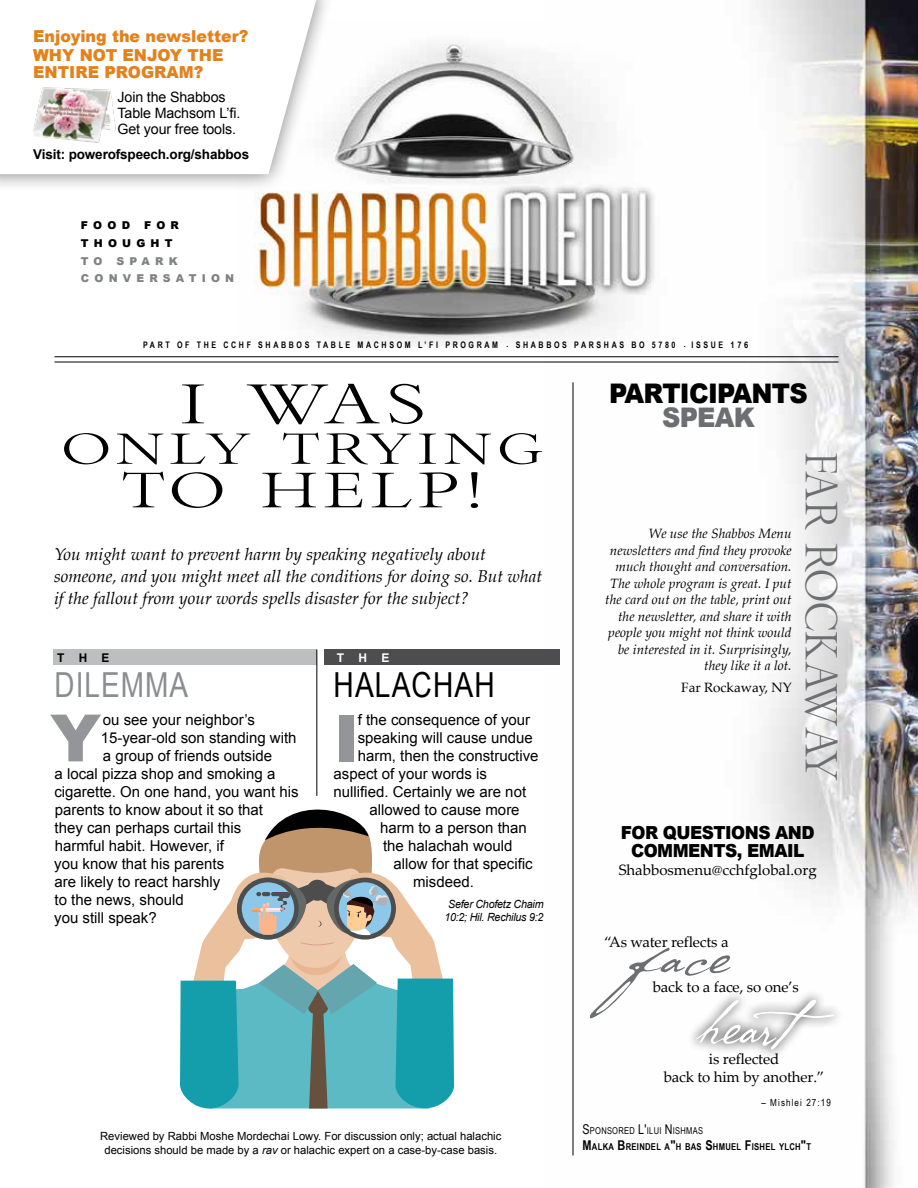
<style>
.page{position:relative;width:918px;height:1188px;background:#fff}
.page>*{position:absolute;margin:0;border:0;box-sizing:border-box;transform-origin:0 0}
.t1{font:74.25px "P22 Cezanne Pro";letter-spacing:-.01em;color:#fff;scale:.83 1}
.t2{font:69px "P22 Cezanne Pro";color:#6d6e71;scale:1.05 1}
.t3{font:900 65.25px "Arial";color:#939598}
.t4{font:54px "Bembo Titling MT Std";color:#000;scale:1.4 1}
.t5{font:48px "Bembo Titling MT Std";letter-spacing:.1em;color:#000;scale:1.4 1}
.t6{font:43.5px "Bembo Titling MT Std";color:#6d6e71;scale:.92 1}
.t7{font:42px "Bembo Titling MT Std";letter-spacing:.1em;color:#000;scale:1.4 1}
.t8{font:34.5px "Arial Narrow";letter-spacing:.03em;color:#000}
.t9{font:34.5px "Arial Narrow";letter-spacing:.03em;color:#8b8e90}
.t10{font:900 27px "Arial";letter-spacing:-.03em;color:#000;scale:.94 1}
.t11{font:900 27px "Arial";letter-spacing:-.03em;color:#6d6e71;scale:.94 1}
.t12{font:900 18px/17.7px "Arial";letter-spacing:-.03em;color:#000;text-align:center;scale:.94 1}
.t13{font:italic 17.25px/21.8px "Palatino";color:#000}
.t14{font:900 16.5px/19.5px "Arial";color:#e3811c;scale:.96 1}
.t15{font:15px "Arial";color:#000}
.t16{font:15px/18px "Palatino Linotype";letter-spacing:-.01em;color:#000;text-align:center}
.t17{font:14.25px/15.8px "Arial";letter-spacing:-.01em;color:#000}
.t18{font:italic 13.5px/16.5px "Palatino";color:#000;text-align:right}
.t19{font:700 13.5px "Arial";letter-spacing:-.01em;color:#000}
.t20{font:13.5px "Palatino";color:#000}
.t21{font:700 12px "Arial";color:#fff}
.t22{font:700 12px "Arial";color:#000}
.t23{font:11.25px/13.5px "Arial";color:#000;text-align:center}
.t24{font:italic 11.25px/13.5px "Arial";letter-spacing:-.02em;color:#000;text-align:center;scale:.95 1}
.t25{font:900 10.8px/17.5px "Arial";letter-spacing:.48em;color:#808285}
.t26{font:900 10.8px/17.5px "Arial";letter-spacing:.48em;color:#000}
.t27{font:9.9px "Arial Narrow";letter-spacing:.11em;color:#000}
.t28{font:700 9.45px/16.2px "Arial Narrow";letter-spacing:.03em;color:#000}
.t29{font:700 9px "Arial Narrow";letter-spacing:.305em;color:#000;scale:.96 1}
.s1{font-style:italic}
.s2{font-weight:400;font-size:13.5px}
.s3{font-weight:400}
.s4{font-size:13.5px}
</style>
<div class="page">
<img style="left:544px;top:0;width:374px;height:1188px">
<img style="left:254px;top:19px;width:421px;height:327px">
<hr style="left:54px;top:356px;width:784px;height:1px;background:#000">
<hr style="left:54px;top:362px;width:784px;height:1px;background:#000">
<hr style="left:573px;top:382px;width:1px;height:773px;background:#000">
<div style="left:53px;top:650px;width:263px;height:15px;background:#bcbec0"></div>
<div style="left:324px;top:650px;width:236px;height:15px;background:#4d4d4f"></div>
<div style="left:686px;top:989px;width:159px;height:72px;background:#000;opacity:.75"></div>
<hr style="left:316px;top:650px;width:1px;height:146px;background:#000">
<div style="left:0;top:0;width:335px;height:193px;background:#000;opacity:.5"></div>
<svg style="left:0;top:0;width:316px;height:174px"></svg>
<img style="left:33px;top:86px;width:86px;height:58px">
<svg style="left:180px;top:793px;width:274px;height:315px"></svg>
<p class="t14" style="left:33px;top:26px;width:226px">Enjoying the newsletter?<br>WHY NOT ENJOY THE</p>
<p class="t14" style="left:33px;top:62px;width:179px">ENTIRE PROGRAM?</p>
<p class="t17" style="left:118px;top:90px;width:124px">Join the Shabbos<br>Table Machsom L’fi.<br>Get your free tools.</p>
<p class="t19" style="left:33px;top:145px;width:218px">Visit: powerofspeech.org/shabbos</p>
<p class="t26" style="left:81px;top:216px;width:100px;text-indent:63px">FOR<br>THOUGHT</p>
<p class="t25" style="left:81px;top:252px;width:23px">T O</p>
<p class="t26" style="left:81px;top:216px;width:51px">FOOD</p>
<p class="t25" style="left:81px;top:252px;width:155px;text-indent:36px">SPARK<br>CONVERSATION</p>
<p class="t29" style="left:143px;top:338px;width:632px">PART OF THE CCHF SHABBOS TABLE MACHSOM L’FI PROGRAM ▪ SHABBOS PARSHAS BO 5780 ▪ ISSUE 176</p>
<h3 class="t4" style="left:180px;top:371px;width:176px">I WAS</h3>
<h3 class="t7" style="left:62px;top:423px;width:345px">ONLY TRYING</h3>
<h3 class="t5" style="left:122px;top:461px;width:259px">TO HELP!</h3>
<p class="t13" style="left:54px;top:543px;width:490px">You might want to prevent harm by speaking negatively about someone, and you might meet all the conditions for doing so. But what if the fallout from your words spells disaster for the subject?</p>
<p class="t22" style="left:57px;top:650px;width:54px">THE</p>
<h3 class="t9" style="left:55px;top:659px;width:135px">DILEMMA</h3>
<h3 class="t3" style="left:50px;top:691px;width:52px">Y</h3>
<p class="t15" style="left:103px;top:710px;width:154px">ou see your neighbor’s</p>
<p class="t15" style="left:101px;top:728px;width:197px">15-year-old son standing with</p>
<p class="t15" style="left:103px;top:746px;width:171px">a group of friends outside</p>
<p class="t15" style="left:55px;top:764px;width:222px">a local pizza shop and smoking a</p>
<p class="t15" style="left:54px;top:782px;width:246px">cigarette. On one hand, you want his</p>
<p class="t15" style="left:55px;top:800px;width:210px">parents to know about it so that</p>
<p class="t15" style="left:55px;top:818px;width:188px">they can perhaps curtail this</p>
<p class="t15" style="left:55px;top:836px;width:171px">harmful habit. However, if</p>
<p class="t15" style="left:54px;top:854px;width:172px">you know that his parents</p>
<p class="t15" style="left:55px;top:872px;width:167px">are likely to react harshly</p>
<p class="t15" style="left:55px;top:890px;width:131px">to the news, should</p>
<p class="t15" style="left:54px;top:908px;width:104px">you still speak?</p>
<p class="t21" style="left:337px;top:650px;width:54px">THE</p>
<h3 class="t8" style="left:334px;top:659px;width:163px">HALACHAH</h3>
<h3 class="t3" style="left:334px;top:691px;width:27px">I</h3>
<p class="t15" style="left:358px;top:710px;width:174px">f the consequence of your</p>
<p class="t15" style="left:358px;top:728px;width:177px">speaking will cause undue</p>
<p class="t15" style="left:358px;top:746px;width:182px">harm, then the constructive</p>
<p class="t15" style="left:334px;top:764px;width:155px">aspect of your words is</p>
<p class="t15" style="left:334px;top:782px;width:194px">nullified. Certainly we are not</p>
<p class="t15" style="left:370px;top:800px;width:152px">allowed to cause more</p>
<p class="t15" style="left:380px;top:818px;width:148px">harm to a person than</p>
<p class="t15" style="left:383px;top:836px;width:131px">the halachah would</p>
<p class="t15" style="left:394px;top:854px;width:141px">allow for that specific</p>
<p class="t15" style="left:413px;top:872px;width:62px">misdeed.</p>
<p class="t24" style="left:444px;top:897px;width:106px">Sefer Chofetz Chaim<br>10:2; Hil. Rechilus 9:2</p>
<p class="t23" style="left:100px;top:1130px;width:403px">Reviewed by Rabbi Moshe Mordechai Lowy. For discussion only; actual halachic decisions should be made by a <span class="s1">rav</span> or halachic expert on a case-by-case basis.</p>
<h3 class="t10" style="left:609px;top:374px;width:213px">PARTICIPANTS</h3>
<h3 class="t11" style="left:662px;top:398px;width:100px">SPEAK</h3>
<p class="t18" style="left:605px;top:525px;width:188px">We use the Shabbos Menu newsletters and find they provoke much thought and conversation.<br>The whole program is great. I put the card out on the table, print out the newsletter, and share it with people you might not think would be interested in it. Surprisingly, they like it a lot.</p>
<p class="t20" style="left:681px;top:676px;width:112px">Far Rockaway, NY</p>
<h3 class="t6" style="left:848px;top:452px;width:359px;rotate:90deg">FAR ROCKAWAY</h3>
<p class="t12" style="left:621px;top:823px;width:208px">FOR QUESTIONS AND<br>COMMENTS, EMAIL</p>
<p class="t16" style="left:619px;top:860px;width:199px">Shabbosmenu@cchfglobal.org</p>
<p class="t16" style="left:604px;top:932px;width:126px">“As water reflects a</p>
<h2 class="t2" style="left:629px;top:907px;width:97px">face</h2>
<p class="t16" style="left:653px;top:977px;width:147px">back to a face, so one’s</p>
<h1 class="t1" style="left:698px;top:973px;width:193px">heart</h1>
<p class="t16" style="left:664px;top:1049px;width:162px">is reflected<br>back to him by another.”</p>
<p class="t27" style="left:761px;top:1095px;width:71px">– Mishlei 27:19</p>
<p class="t28" style="left:583px;top:1122px;width:230px"><span class="s2">S</span><span class="s3">PONSORED</span> <span class="s2">L'</span><span class="s3">ILUI</span> <span class="s2">N</span> <span class="s3">ISHMAS<br></span><span class="s4">M</span>ALKA <span class="s4">B</span>REINDEL A<span class="s4">"</span>H BAS <span class="s4">S</span>HMUEL <span class="s4">F</span>ISHEL YLCH<span class="s4">"</span>T</p>
</div>
